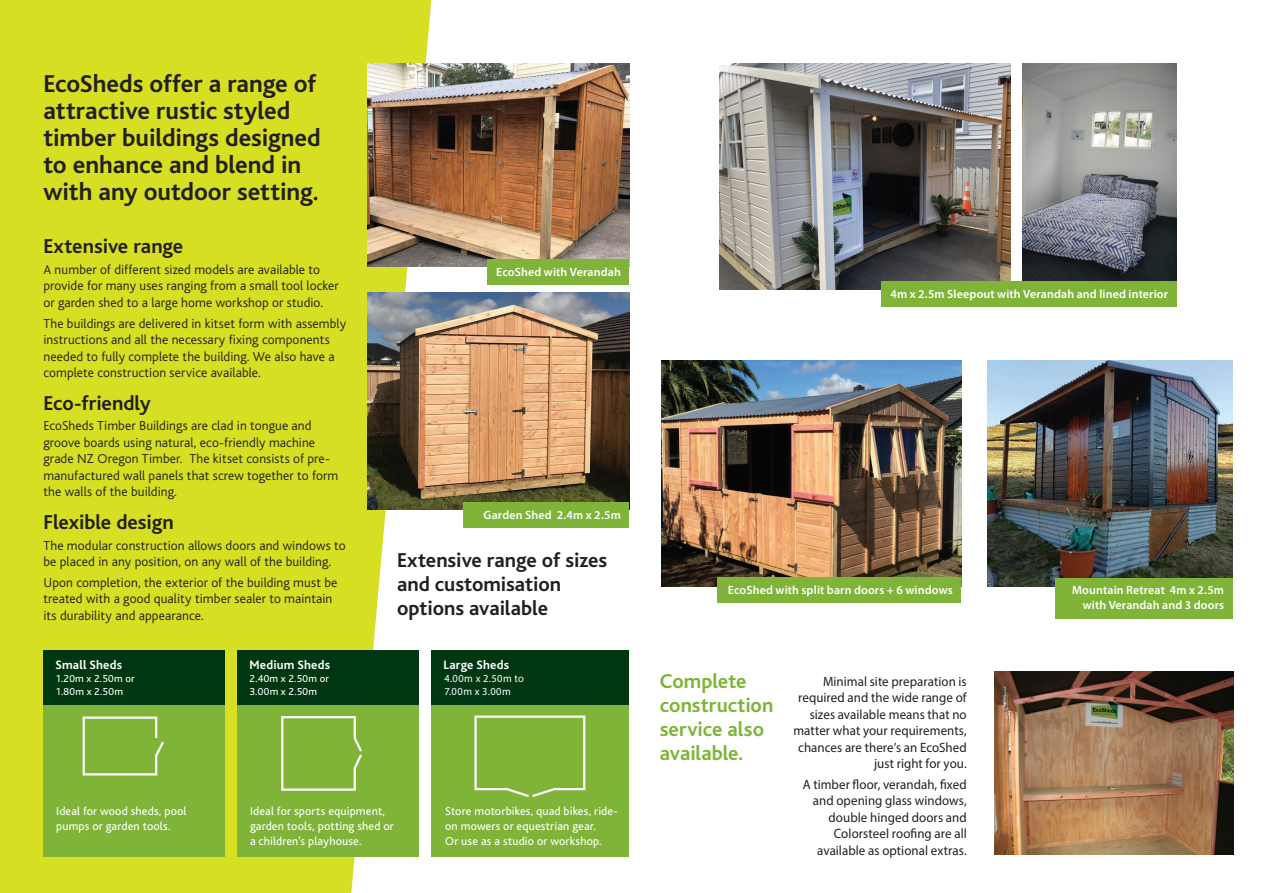
<style>
.page{position:relative;width:1263px;height:893px;background:#fff}
.page>*{position:absolute;margin:0;border:0;box-sizing:border-box;transform-origin:0 0}
.t1{font:700 25.5px/27px "Bliss";letter-spacing:-.005em;color:#231f20}
.t2{font:700 21px/24px "Bliss";letter-spacing:-.005em;color:#231f20}
.t3{font:700 21px/24px "Bliss";color:#7fb438}
.t4{font:300 13.5px/16.5px "Bliss";letter-spacing:.01em;color:#231f20}
.t5{font:13.5px/16.5px "Myriad Pro";letter-spacing:.005em;color:#231f20;text-align:right;scale:.96 1}
.t6{font:700 12.75px "Bliss";letter-spacing:.015em;color:#fff}
.t7{font:12px/15px "Bliss";letter-spacing:.015em;color:#fff}
.t8{font:600 12px/14.4px "Myriad Pro";letter-spacing:.01em;color:#fff;text-align:right}
.t9{font:10.8px/12.8px "Myriad Pro";letter-spacing:.045em;color:#fff}
.t10{font:10.65px/12.8px "Bliss";letter-spacing:.035em;color:#fff}
</style>
<div class="page">
<div style="left:0;top:0;width:432px;height:893px;background:#d6df21"></div>
<img style="left:367px;top:64px;width:262px;height:203px">
<div style="left:43px;top:659px;width:182px;height:198px;background:#7fb438"></div>
<div style="left:43px;top:651px;width:182px;height:54px;background:#003713"></div>
<svg style="left:82px;top:716px;width:82px;height:60px"></svg>
<div style="left:237px;top:659px;width:182px;height:198px;background:#7fb438"></div>
<div style="left:237px;top:651px;width:182px;height:54px;background:#003713"></div>
<svg style="left:281px;top:716px;width:81px;height:75px"></svg>
<div style="left:431px;top:659px;width:198px;height:198px;background:#7fb438"></div>
<div style="left:431px;top:651px;width:198px;height:54px;background:#003713"></div>
<svg style="left:474px;top:715px;width:112px;height:82px"></svg>
<img style="left:994px;top:672px;width:239px;height:183px">
<img style="left:367px;top:292px;width:262px;height:218px">
<div style="left:464px;top:502px;width:165px;height:26px;background:#7fb438"></div>
<div style="left:488px;top:259px;width:141px;height:25px;background:#7fb438"></div>
<img style="left:719px;top:64px;width:292px;height:225px">
<img style="left:1022px;top:64px;width:154px;height:218px">
<img style="left:661px;top:361px;width:300px;height:225px">
<img style="left:988px;top:361px;width:244px;height:225px">
<div style="left:718px;top:578px;width:243px;height:25px;background:#7fb438"></div>
<div style="left:1055px;top:578px;width:177px;height:40px;background:#7fb438"></div>
<div style="left:881px;top:282px;width:295px;height:25px;background:#7fb438"></div>
<h1 class="t1" style="left:43px;top:70px;width:279px">EcoSheds offer a range of attractive rustic styled timber buildings designed to enhance and blend in with any outdoor setting.</h1>
<h2 class="t2" style="left:43px;top:235px;width:141px">Extensive range</h2>
<p class="t4" style="left:43px;top:261px;width:297px">A number of different sized models are available to provide for many uses ranging from a small tool locker or garden shed to a large home workshop or studio.</p>
<p class="t4" style="left:43px;top:315px;width:304px">The buildings are delivered in kitset form with assembly instructions and all the necessary fixing components needed to fully complete the building. We also have a complete construction service available.</p>
<h2 class="t2" style="left:43px;top:391px;width:109px">Eco-friendly</h2>
<p class="t4" style="left:43px;top:418px;width:296px">EcoSheds Timber Buildings are clad in tongue and groove boards using natural, eco-friendly machine grade NZ Oregon Timber. The kitset consists of pre&shy;manufactured wall panels that screw together to form the walls of the building.</p>
<h2 class="t2" style="left:43px;top:510px;width:132px">Flexible design</h2>
<p class="t4" style="left:43px;top:537px;width:304px">The modular construction allows doors and windows to be placed in any position, on any wall of the building.</p>
<p class="t4" style="left:43px;top:574px;width:295px">Upon completion, the exterior of the building must be treated with a good quality timber sealer to maintain its durability and appearance.</p>
<p class="t6" style="left:55px;top:659px;width:68px">Small Sheds</p>
<p class="t10" style="left:55px;top:672px;width:81px">1.20m x 2.50m or<br>1.80m x 2.50m</p>
<p class="t6" style="left:250px;top:659px;width:82px">Medium Sheds</p>
<p class="t10" style="left:250px;top:672px;width:81px">2.40m x 2.50m or<br>3.00m x 2.50m</p>
<p class="t8" style="left:496px;top:264px;width:126px">EcoShed with Verandah</p>
<p class="t8" style="left:484px;top:507px;width:139px">Garden Shed 2.4m x 2.5m</p>
<h2 class="t2" style="left:397px;top:548px;width:212px">Extensive range of sizes and customisation options available</h2>
<p class="t6" style="left:444px;top:659px;width:67px">Large Sheds</p>
<p class="t9" style="left:444px;top:672px;width:81px">4.00m x 2.50m to<br>7.00m x 3.00m</p>
<p class="t7" style="left:56px;top:804px;width:132px">Ideal for wood sheds, pool pumps or garden tools.</p>
<p class="t7" style="left:250px;top:804px;width:145px">Ideal for sports equipment, garden tools, potting shed or a children’s playhouse.</p>
<p class="t7" style="left:445px;top:804px;width:174px">Store motorbikes, quad bikes, ride&shy;on mowers or equestrian gear.<br>Or use as a studio or workshop.</p>
<p class="t8" style="left:890px;top:287px;width:279px">4m x 2.5m Sleepout with Verandah and lined interior</p>
<p class="t8" style="left:728px;top:583px;width:226px">EcoShed with split barn doors + 6 windows</p>
<p class="t8" style="left:1072px;top:583px;width:153px">Mountain Retreat 4m x 2.5m with Verandah and 3 doors</p>
<h2 class="t3" style="left:660px;top:669px;width:115px">Complete construction service also available.</h2>
<p class="t5" style="left:793px;top:673px;width:182px">Minimal site preparation is required and the wide range of sizes available means that no matter what your requirements, chances are there’s an EcoShed just right for you.</p>
<p class="t5" style="left:803px;top:776px;width:172px">A timber floor, verandah, fixed and opening glass windows, double hinged doors and<br>Colorsteel roofing are all available as optional extras.</p>
</div>
